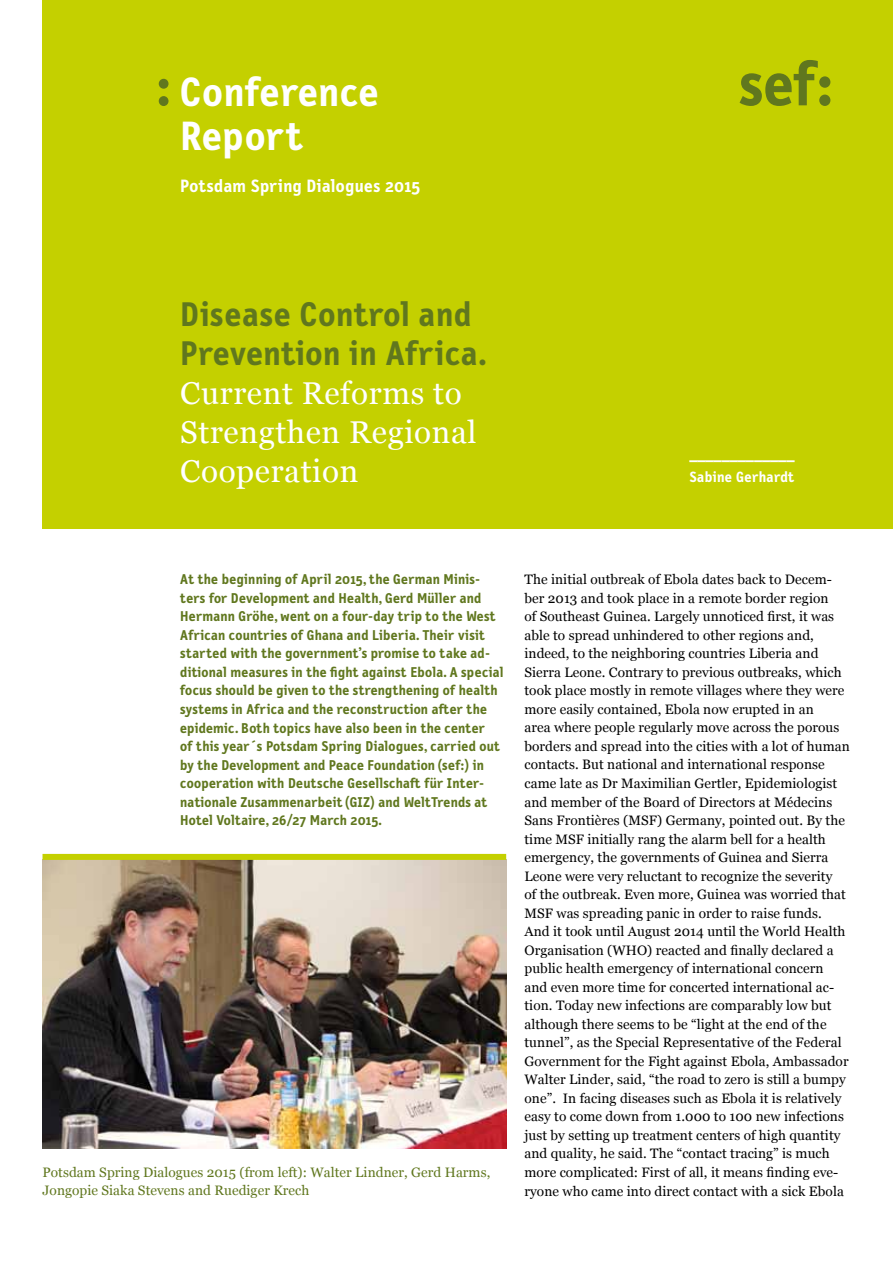
<style>
.page{position:relative;width:893px;height:1263px;background:#fff}
.page>*{position:absolute;margin:0;border:0;box-sizing:border-box;transform-origin:0 0}
.t1{font:700 57.75px "Letter Gothic Text OT";color:#60771e}
.t2{font:700 41.25px/44.2px "Letter Gothic Text OT";letter-spacing:.02em;color:#fff}
.t3{font:700 34.5px/39px "Letter Gothic Text OT";letter-spacing:.02em;color:#60771e}
.t4{font:31.5px/39px "Georgia";letter-spacing:.02em;color:#fff}
.t5{font:700 18px "Letter Gothic Text OT";letter-spacing:.02em;color:#fff}
.t6{font:700 16.5px "Letter Gothic Text OT";color:#fff}
.t7{font:700 15px "Letter Gothic Text OT";letter-spacing:.02em;color:#fff}
.t8{font:700 14.4px/18.6px "Letter Gothic Text OT";letter-spacing:.015em;color:#60771e}
.t9{font:13.65px/18.5px "Georgia";letter-spacing:.005em;color:#000}
.t10{font:13.65px/18.1px "Georgia";letter-spacing:.005em;color:#60771e}
</style>
<div class="page">
<div style="left:43px;top:0;width:850px;height:529px;background:#c4d000"></div>
<svg style="left:740px;top:60px;width:90px;height:46px"></svg>
<img style="left:43px;top:860px;width:463px;height:288px">
<div style="left:43px;top:854px;width:463px;height:6px;background:#c4d000"></div>
<h1 class="t1" style="left:156px;top:51px;width:18px">:</h1>
<h2 class="t2" style="left:180px;top:70px;width:200px">Conference<br>Report</h2>
<h3 class="t5" style="left:180px;top:175px;width:241px">Potsdam Spring Dialogues 2015</h3>
<h3 class="t3" style="left:180px;top:295px;width:308px">Disease Control and<br>Prevention in Africa.</h3>
<h3 class="t4" style="left:180px;top:375px;width:298px">Current Reforms to<br>Strengthen Regional<br>Cooperation</h3>
<p class="t6" style="left:689px;top:450px;width:107px">–––––––––––––</p>
<p class="t7" style="left:689px;top:468px;width:107px">Sabine Gerhardt</p>
<p class="t8" style="left:180px;top:570px;width:325px">At the beginning of April 2015, the German Minis&shy;ters for Development and Health, Gerd Müller and Hermann Gröhe, went on a four-day trip to the West African countries of Ghana and Liberia. Their visit started with the government’s promise to take ad&shy;ditional measures in the fight against Ebola. A special focus should be given to the strengthening of health systems in Africa and the reconstruction after the epidemic. Both topics have also been in the center<br>of this year´s Potsdam Spring Dialogues, carried out by the Development and Peace Foundation (sef:) in cooperation with Deutsche Gesellschaft für Inter&shy;nationale Zusammenarbeit (GIZ) and WeltTrends at Hotel Voltaire, 26/27 March 2015.</p>
<p class="t9" style="left:524px;top:570px;width:327px">The initial outbreak of Ebola dates back to Decem&shy;ber 2013 and took place in a remote border region<br>of Southeast Guinea. Largely unnoticed first, it was able to spread unhindered to other regions and, indeed, to the neighboring countries Liberia and Sierra Leone. Contrary to previous outbreaks, which took place mostly in remote villages where they were more easily contained, Ebola now erupted in an<br>area where people regularly move across the porous borders and spread into the cities with a lot of human contacts. But national and international response came late as Dr Maximilian Gertler, Epidemiologist and member of the Board of Directors at Médecins Sans Frontières (MSF) Germany, pointed out. By the time MSF initially rang the alarm bell for a health emergency, the governments of Guinea and Sierra Leone were very reluctant to recognize the severity<br>of the outbreak. Even more, Guinea was worried that MSF was spreading panic in order to raise funds.<br>And it took until August 2014 until the World Health Organisation (WHO) reacted and finally declared a public health emergency of international concern and even more time for concerted international ac&shy;tion. Today new infections are comparably low but although there seems to be “light at the end of the tunnel”, as the Special Representative of the Federal Government for the Fight against Ebola, Ambassador Walter Linder, said, “the road to zero is still a bumpy one”. In facing diseases such as Ebola it is relatively easy to come down from 1.000 to 100 new infections just by setting up treatment centers of high quantity and quality, he said. The “contact tracing” is much more complicated: First of all, it means finding eve&shy;ryone who came into direct contact with a sick Ebola</p>
<p class="t10" style="left:42px;top:1164px;width:449px">Potsdam Spring Dialogues 2015 (from left): Walter Lindner, Gerd Harms,<br>Jongopie Siaka Stevens and Ruediger Krech</p>
</div>
